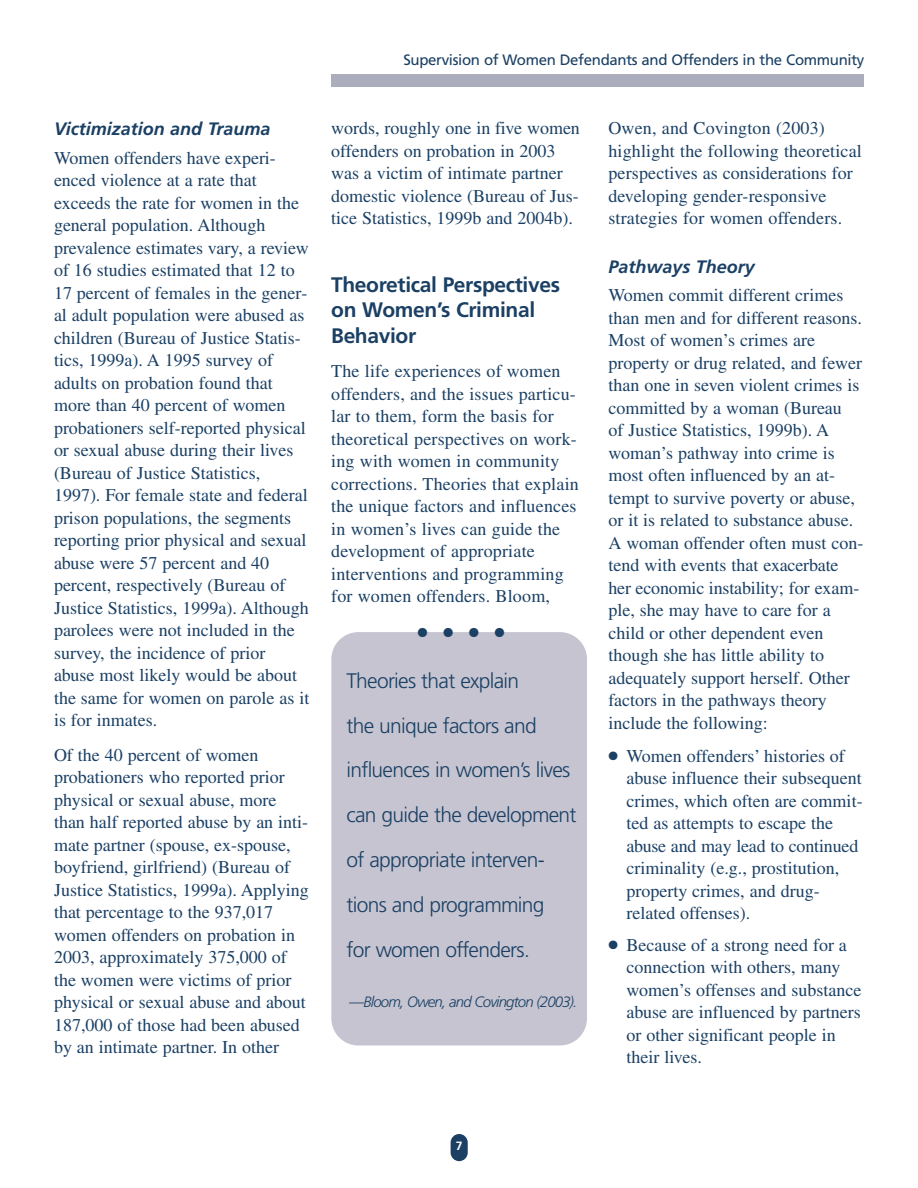
<style>
.page{position:relative;width:918px;height:1188px;background:#fff}
.page>*{position:absolute;margin:0;border:0;box-sizing:border-box;transform-origin:0 0}
.t1{font:29.25px "Helvetica";color:#1b4064}
.t2{font:300 21px/44.8px "Frutiger";letter-spacing:-.035em;color:#1b4064}
.t3{font:700 21px/25.5px "Frutiger";letter-spacing:-.015em;color:#1b4064}
.t4{font:18px/22.5px "Times";color:#1b4064}
.t5{font:italic 700 18px "Frutiger";color:#1b4064}
.t6{font:15px "Frutiger";letter-spacing:-.02em;color:#1b4064}
.t7{font:italic 300 15px "Frutiger";letter-spacing:-.055em;color:#1b4064}
.t8{font:700 12px "Frutiger";color:#fff}
</style>
<div class="page">
<div style="left:331px;top:75px;width:533px;height:12px;background:#acadbc"></div>
<div style="left:451px;top:1134px;width:17px;height:27px;background:#1b4064;border-radius:9px"></div>
<div style="left:331px;top:632px;width:256px;height:414px;background:#c5c4d0;border-radius:27px"></div>
<p class="t5" style="left:54px;top:122px;width:218px">Victimization and Trauma</p>
<p class="t4" style="left:54px;top:148px;width:257px">Women offenders have experi&shy;enced violence at a rate that exceeds the rate for women in the general population. Although prevalence estimates vary, a review of 16 studies estimated that 12 to<br>17 percent of females in the gener&shy;al adult population were abused as children (Bureau of Justice Statis&shy;tics, 1999a). A 1995 survey of adults on probation found that more than 40 percent of women probationers self-reported physical or sexual abuse during their lives (Bureau of Justice Statistics,<br>1997). For female state and federal prison populations, the segments reporting prior physical and sexual abuse were 57 percent and 40 percent, respectively (Bureau of<br>Justice Statistics, 1999a). Although parolees were not included in the survey, the incidence of prior abuse most likely would be about the same for women on parole as it is for inmates.</p>
<p class="t4" style="left:54px;top:745px;width:256px">Of the 40 percent of women probationers who reported prior physical or sexual abuse, more than half reported abuse by an inti&shy;mate partner (spouse, ex-spouse, boyfriend, girlfriend) (Bureau of<br>Justice Statistics, 1999a). Applying that percentage to the 937,017 women offenders on probation in<br>2003, approximately 375,000 of the women were victims of prior physical or sexual abuse and about<br>187,000 of those had been abused by an intimate partner. In other</p>
<p class="t6" style="left:403px;top:54px;width:462px">Supervision of Women Defendants and Offenders in the Community</p>
<p class="t4" style="left:331px;top:119px;width:250px">words, roughly one in five women offenders on probation in 2003 was a victim of intimate partner domestic violence (Bureau of Jus&shy;tice Statistics, 1999b and 2004b).</p>
<p class="t3" style="left:331px;top:273px;width:230px">Theoretical Perspectives on Women’s Criminal<br>Behavior</p>
<p class="t4" style="left:331px;top:362px;width:249px">The life experiences of women offenders, and the issues particu&shy;lar to them, form the basis for theoretical perspectives on work&shy;ing with women in community corrections. Theories that explain the unique factors and influences in women’s lives can guide the development of appropriate interventions and programming for women offenders. Bloom,</p>
<h1 class="t1" style="left:417px;top:622px;width:89px">••••</h1>
<p class="t2" style="left:346px;top:660px;width:232px">Theories that explain<br>the unique factors and influences in women’s lives can guide the development of appropriate interven&shy;tions and programming<br>for women offenders.</p>
<p class="t7" style="left:349px;top:996px;width:230px">—Bloom, Owen, and Covington (2003).</p>
<p class="t4" style="left:608px;top:119px;width:255px">Owen, and Covington (2003) highlight the following theoretical perspectives as considerations for developing gender-responsive strategies for women offenders.</p>
<p class="t5" style="left:608px;top:259px;width:148px">Pathways Theory</p>
<p class="t4" style="left:608px;top:286px;width:257px">Women commit different crimes than men and for different reasons.<br>Most of women’s crimes are property or drug related, and fewer than one in seven violent crimes is committed by a woman (Bureau<br>of Justice Statistics, 1999b). A woman’s pathway into crime is most often influenced by an at&shy;tempt to survive poverty or abuse, or it is related to substance abuse.<br>A woman offender often must con&shy;tend with events that exacerbate her economic instability; for exam&shy;ple, she may have to care for a child or other dependent even though she has little ability to adequately support herself. Other factors in the pathways theory include the following:</p>
<p class="t4" style="left:626px;top:747px;width:238px;text-indent:-18px">● Women offenders’ histories of abuse influence their subsequent crimes, which often are commit&shy;ted as attempts to escape the abuse and may lead to continued criminality (e.g., prostitution, property crimes, and drug&shy;related offenses).</p>
<p class="t4" style="left:626px;top:936px;width:237px;text-indent:-18px">● Because of a strong need for a connection with others, many women’s offenses and substance abuse are influenced by partners or other significant people in their lives.</p>
<p class="t8" style="left:456px;top:1141px;width:8px">7</p>
</div>
